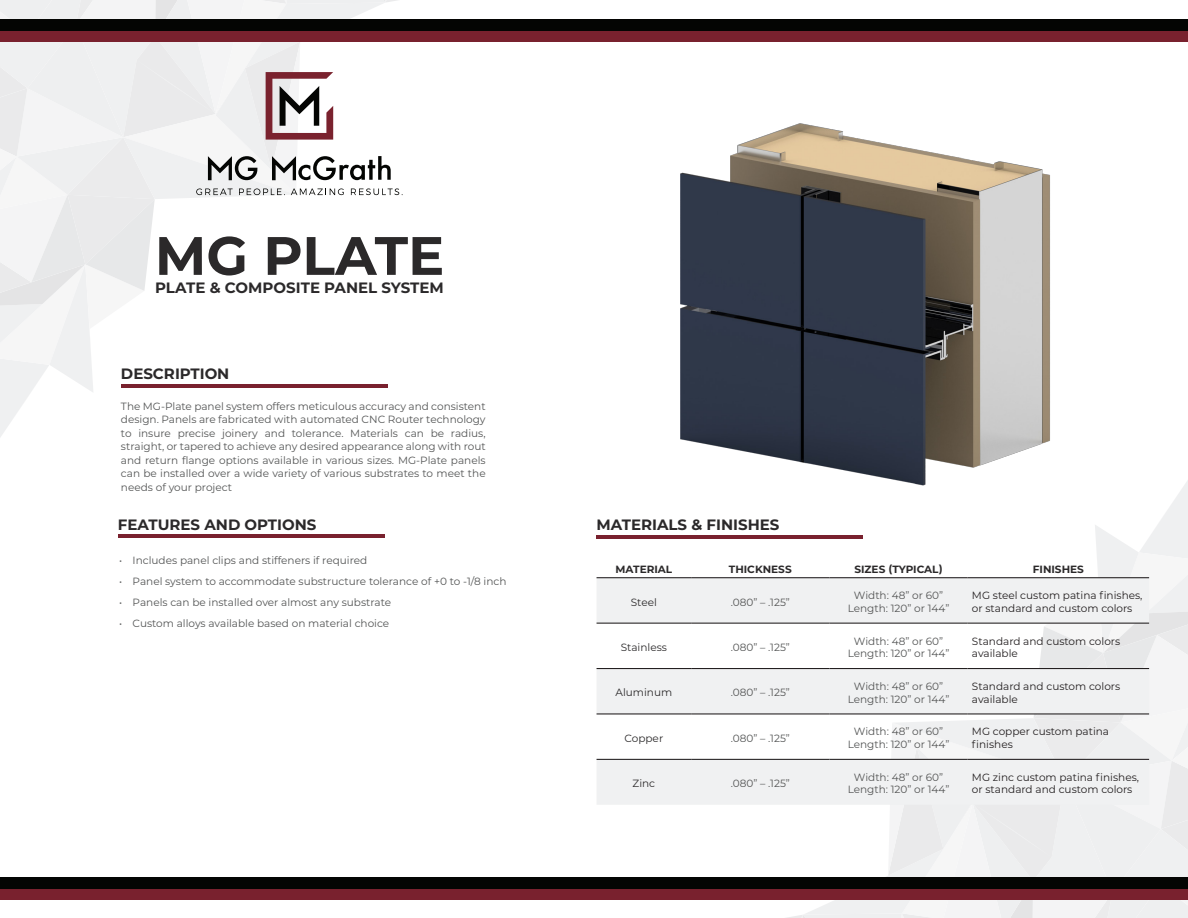
<style>
.page{position:relative;width:1188px;height:918px;background:#fff}
.page>*{position:absolute;margin:0;border:0;box-sizing:border-box;transform-origin:0 0}
.t1{font:700 54px "Montserrat";color:#2b292a}
.t2{font:700 15px "Montserrat";color:#2b292a}
.t3{font:10.5px/13.5px "Montserrat";color:#545555;text-align:center}
.t4{font:10.5px/12.6px "Montserrat";color:#231f20}
.t5{font:700 10.5px "Montserrat";color:#2b292a}
.t6{font:10.5px "Montserrat";color:#2b292a}
</style>
<div class="page">
<svg style="left:787px;top:480px;width:401px;height:438px"></svg>
<svg style="left:0;top:0;width:403px;height:437px"></svg>
<div style="left:0;top:30px;width:1188px;height:12px;background:#79212e"></div>
<div style="left:0;top:19px;width:1188px;height:11px;background:#040503"></div>
<div style="left:0;top:888px;width:1188px;height:12px;background:#79212e"></div>
<div style="left:0;top:877px;width:1188px;height:11px;background:#040503"></div>
<img style="left:680px;top:123px;width:403px;height:387px">
<hr style="left:121px;top:384px;width:266px;height:4px;background:#79212e">
<hr style="left:118px;top:534px;width:266px;height:4px;background:#79212e">
<hr style="left:597px;top:535px;width:266px;height:4px;background:#79212e">
<svg style="left:597px;top:578px;width:552px;height:227px;fill:#f0f1f2"></svg>
<hr style="left:597px;top:577px;width:94px;height:1px;background:#231f20">
<hr style="left:691px;top:577px;width:138px;height:1px;background:#231f20">
<hr style="left:829px;top:577px;width:139px;height:1px;background:#231f20">
<hr style="left:968px;top:577px;width:181px;height:1px;background:#231f20">
<hr style="left:597px;top:623px;width:94px;height:1px;background:#231f20">
<hr style="left:691px;top:623px;width:138px;height:1px;background:#231f20">
<hr style="left:829px;top:623px;width:139px;height:1px;background:#231f20">
<hr style="left:968px;top:623px;width:181px;height:1px;background:#231f20">
<hr style="left:597px;top:668px;width:94px;height:1px;background:#231f20">
<hr style="left:691px;top:668px;width:138px;height:1px;background:#231f20">
<hr style="left:829px;top:668px;width:139px;height:1px;background:#231f20">
<hr style="left:968px;top:668px;width:181px;height:1px;background:#231f20">
<hr style="left:597px;top:713px;width:94px;height:1px;background:#231f20">
<hr style="left:691px;top:713px;width:138px;height:1px;background:#231f20">
<hr style="left:829px;top:713px;width:139px;height:1px;background:#231f20">
<hr style="left:968px;top:713px;width:181px;height:1px;background:#231f20">
<hr style="left:597px;top:759px;width:94px;height:1px;background:#231f20">
<hr style="left:691px;top:759px;width:138px;height:1px;background:#231f20">
<hr style="left:829px;top:759px;width:139px;height:1px;background:#231f20">
<hr style="left:968px;top:759px;width:181px;height:1px;background:#231f20">
<h1 class="t1" style="left:155px;top:217px;width:291px">MG PLATE</h1>
<h2 class="t2" style="left:155px;top:277px;width:290px">PLATE &amp; COMPOSITE PANEL SYSTEM</h2>
<h2 class="t2" style="left:121px;top:363px;width:110px">DESCRIPTION</h2>
<p class="t3" style="left:121px;top:399px;width:366px;text-align:justify">The MG-Plate panel system offers meticulous accuracy and consistent design. Panels are fabricated with automated CNC Router technology to insure precise joinery and tolerance. Materials can be radius, straight, or tapered to achieve any desired appearance along with rout and return flange options available in various sizes. MG-Plate panels can be installed over a wide variety of various substrates to meet the needs of your project</p>
<h2 class="t2" style="left:118px;top:514px;width:200px">FEATURES AND OPTIONS</h2>
<p class="t3" style="left:119px;top:553px;width:250px">• Includes panel clips and stiffeners if required</p>
<p class="t3" style="left:119px;top:574px;width:389px">• Panel system to accommodate substructure tolerance of +0 to -1/8 inch</p>
<p class="t3" style="left:119px;top:595px;width:274px">• Panels can be installed over almost any substrate</p>
<p class="t3" style="left:119px;top:616px;width:272px">• Custom alloys available based on material choice</p>
<h2 class="t2" style="left:597px;top:514px;width:184px">MATERIALS &amp; FINISHES</h2>
<p class="t5" style="left:615px;top:562px;width:58px">MATERIAL</p>
<p class="t5" style="left:729px;top:562px;width:64px">THICKNESS</p>
<p class="t5" style="left:854px;top:562px;width:90px">SIZES (TYPICAL)</p>
<p class="t5" style="left:1033px;top:562px;width:53px">FINISHES</p>
<p class="t6" style="left:631px;top:595px;width:28px">Steel</p>
<p class="t3" style="left:731px;top:595px;width:61px">.080” – .125”</p>
<p class="t3" style="left:848px;top:589px;width:103px;line-height:12.6px">Width: 48” or 60”<br>Length: 120” or 144”</p>
<p class="t4" style="left:972px;top:589px;width:172px">MG steel custom patina finishes, or standard and custom colors</p>
<p class="t6" style="left:621px;top:640px;width:48px">Stainless</p>
<p class="t3" style="left:731px;top:640px;width:61px">.080” – .125”</p>
<p class="t3" style="left:848px;top:634px;width:103px;line-height:12.6px">Width: 48” or 60”<br>Length: 120” or 144”</p>
<p class="t4" style="left:972px;top:634px;width:150px">Standard and custom colors available</p>
<p class="t6" style="left:616px;top:685px;width:58px">Aluminum</p>
<p class="t3" style="left:731px;top:685px;width:61px">.080” – .125”</p>
<p class="t3" style="left:848px;top:680px;width:103px;line-height:12.6px">Width: 48” or 60”<br>Length: 120” or 144”</p>
<p class="t4" style="left:972px;top:680px;width:150px">Standard and custom colors available</p>
<p class="t6" style="left:625px;top:731px;width:40px">Copper</p>
<p class="t3" style="left:731px;top:731px;width:61px">.080” – .125”</p>
<p class="t3" style="left:848px;top:725px;width:103px;line-height:12.6px">Width: 48” or 60”<br>Length: 120” or 144”</p>
<p class="t4" style="left:972px;top:725px;width:139px">MG copper custom patina finishes</p>
<p class="t6" style="left:633px;top:776px;width:24px">Zinc</p>
<p class="t3" style="left:731px;top:776px;width:61px">.080” – .125”</p>
<p class="t3" style="left:848px;top:770px;width:103px;line-height:12.6px">Width: 48” or 60”<br>Length: 120” or 144”</p>
<p class="t4" style="left:972px;top:770px;width:169px">MG zinc custom patina finishes, or standard and custom colors</p>
</div>
